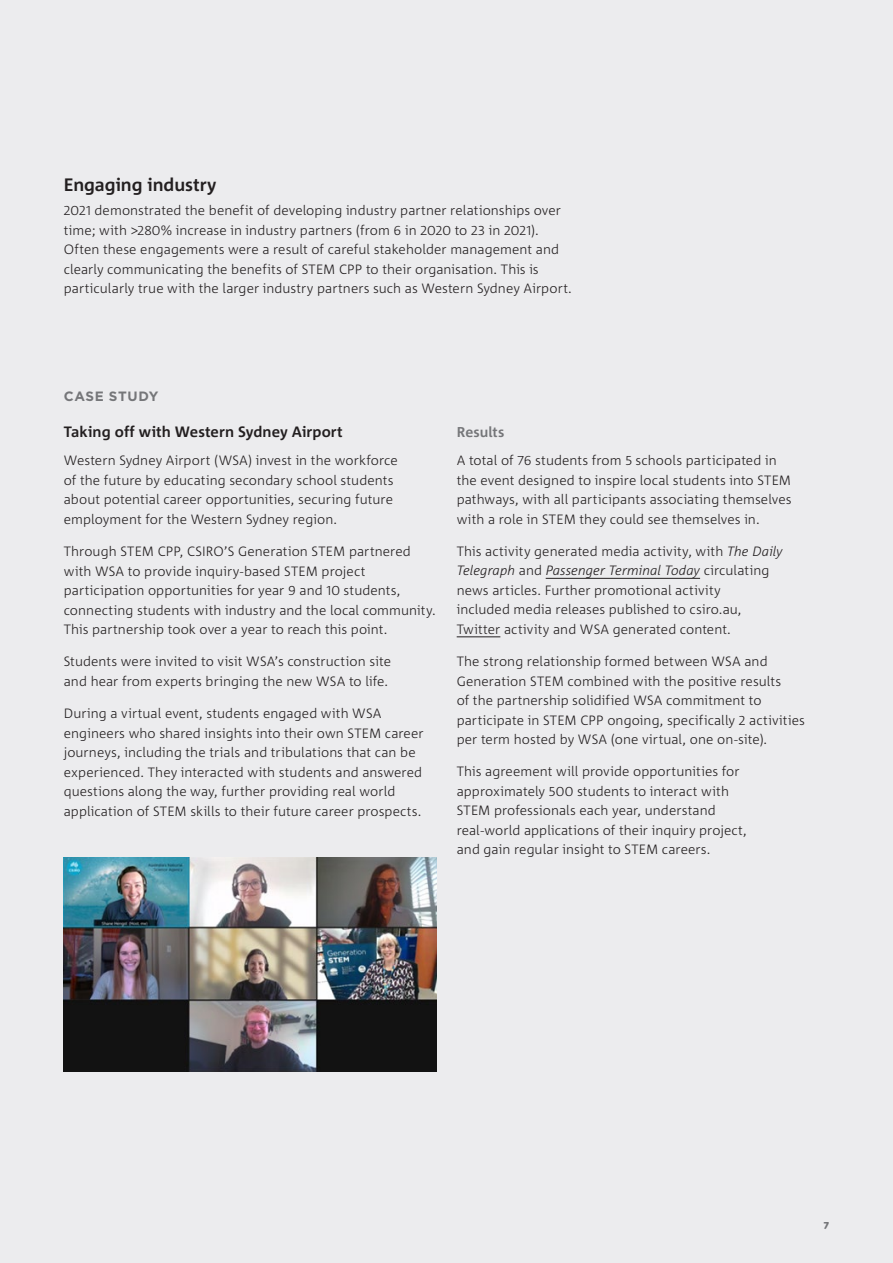
<style>
.page{position:relative;width:893px;height:1263px;background:#ececee}
.page>*{position:absolute;margin:0;border:0;box-sizing:border-box;transform-origin:0 0}
.H3_Subhead{font:700 18px "Corpid C1";letter-spacing:-.005em;color:#231f20}
.H4_Sub_Subhead{font:700 15px "Corpid C1";letter-spacing:.005em;color:#231f20}
.t1{font:700 14.25px "Corpid C1";letter-spacing:.005em;color:#757679}
.Body_Copy{font:300 13.5px/19.5px "Corpid C1";letter-spacing:.005em;color:#231f20}
.case_study_header{font:700 13.5px "Gotham";letter-spacing:.045em;color:#757679}
.t2{font:800 10.5px "Corpid C1";color:#757679}
.s1{font-style:italic}
</style>
<div class="page">
<img style="left:64px;top:857px;width:372px;height:214px">
<hr style="left:546px;top:578px;width:154px;height:1px;background:#231f20">
<hr style="left:457px;top:636px;width:43px;height:1px;background:#231f20">
<h3 class="H3_Subhead" style="left:64px;top:174px;width:154px">Engaging industry</h3>
<p class="Body_Copy" style="left:64px;top:200px;width:510px">2021 demonstrated the benefit of developing industry partner relationships over time; with &gt;280% increase in industry partners (from 6 in 2020 to 23 in 2021).<br>Often these engagements were a result of careful stakeholder management and clearly communicating the benefits of STEM CPP to their organisation. This is particularly true with the larger industry partners such as Western Sydney Airport.</p>
<p class="case_study_header" style="left:64px;top:387px;width:96px">CASE STUDY</p>
<h4 class="H4_Sub_Subhead" style="left:64px;top:423px;width:281px">Taking off with Western Sydney Airport</h4>
<p class="Body_Copy" style="left:64px;top:450px;width:335px">Western Sydney Airport (WSA) invest in the workforce of the future by educating secondary school students about potential career opportunities, securing future employment for the Western Sydney region.</p>
<p class="Body_Copy" style="left:64px;top:541px;width:374px">Through STEM CPP, CSIRO’S Generation STEM partnered with WSA to provide inquiry-based STEM project participation opportunities for year 9 and 10 students, connecting students with industry and the local community.<br>This partnership took over a year to reach this point.</p>
<p class="Body_Copy" style="left:64px;top:651px;width:329px">Students were invited to visit WSA’s construction site and hear from experts bringing the new WSA to life.</p>
<p class="Body_Copy" style="left:64px;top:703px;width:361px">During a virtual event, students engaged with WSA engineers who shared insights into their own STEM career journeys, including the trials and tribulations that can be experienced. They interacted with students and answered questions along the way, further providing real world application of STEM skills to their future career prospects.</p>
<h5 class="t1" style="left:457px;top:423px;width:49px">Results</h5>
<p class="Body_Copy" style="left:457px;top:450px;width:336px">A total of 76 students from 5 schools participated in the event designed to inspire local students into STEM pathways, with all participants associating themselves with a role in STEM they could see themselves in.</p>
<p class="Body_Copy" style="left:457px;top:541px;width:328px">This activity generated media activity, with <span class="s1">The Daily Telegraph</span> and <span class="s1">Passenger Terminal Today</span> circulating news articles. Further promotional activity<br>included media releases published to csiro.au, Twitter activity and WSA generated content.</p>
<p class="Body_Copy" style="left:457px;top:651px;width:350px">The strong relationship formed between WSA and Generation STEM combined with the positive results<br>of the partnership solidified WSA commitment to participate in STEM CPP ongoing, specifically 2 activities per term hosted by WSA (one virtual, one on-site).</p>
<p class="Body_Copy" style="left:457px;top:761px;width:292px">This agreement will provide opportunities for approximately 500 students to interact with STEM professionals each year, understand real-world applications of their inquiry project, and gain regular insight to STEM careers.</p>
<p class="t2" style="left:824px;top:1218px;width:7px">7</p>
</div>
